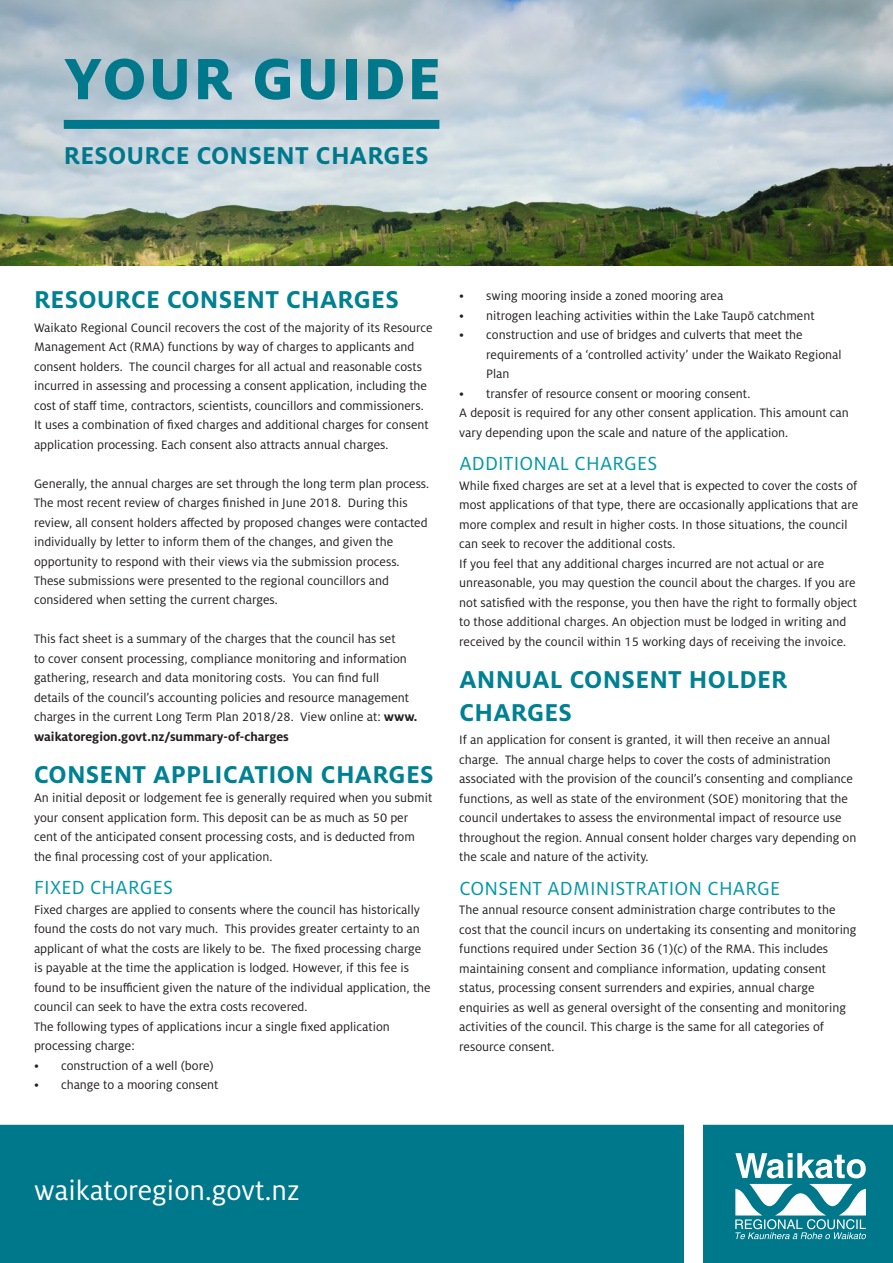
<style>
.page{position:relative;width:893px;height:1263px;background:#fff}
.page>*{position:absolute;margin:0;border:0;box-sizing:border-box;transform-origin:0 0}
.t1{font:800 64.5px "Milo Pro";letter-spacing:.03em;color:#00788b}
.t2{font:30px "Milo Pro";color:#fff}
.t3{font:700 27px/33px "Milo Pro";letter-spacing:.01em;color:#008192}
.t4{font:700 27px "Milo Pro";letter-spacing:.01em;color:#00788b}
.t5{font:21px "Milo Pro";letter-spacing:.01em;color:#0298a7}
.t6{font:13.5px/19.5px "Milo Pro";color:#231f20}
.s1{font-weight:700}
</style>
<div class="page">
<div style="left:0;top:1125px;width:893px;height:138px;background:#00788b"></div>
<svg style="left:735px;top:1153px;width:131px;height:25px"></svg>
<svg style="left:735px;top:1184px;width:131px;height:55px"></svg>
<div style="left:685px;top:1117px;width:18px;height:146px;background:#fff"></div>
<img style="left:0;top:0;width:893px;height:266px">
<div style="left:64px;top:120px;width:375px;height:9px;background:#00788b"></div>
<h1 class="t1" style="left:64px;top:42px;width:378px">YOUR GUIDE</h1>
<h3 class="t4" style="left:64px;top:140px;width:366px">RESOURCE CONSENT CHARGES</h3>
<h3 class="t3" style="left:34px;top:283px;width:366px">RESOURCE CONSENT CHARGES</h3>
<p class="t6" style="left:34px;top:318px;width:400px">Waikato Regional Council recovers the cost of the majority of its Resource Management Act (RMA) functions by way of charges to applicants and consent holders. The council charges for all actual and reasonable costs incurred in assessing and processing a consent application, including the cost of staff time, contractors, scientists, councillors and commissioners.<br>It uses a combination of fixed charges and additional charges for consent application processing. Each consent also attracts annual charges.</p>
<p class="t6" style="left:34px;top:474px;width:397px">Generally, the annual charges are set through the long term plan process.<br>The most recent review of charges finished in June 2018. During this review, all consent holders affected by proposed changes were contacted individually by letter to inform them of the changes, and given the opportunity to respond with their views via the submission process.<br>These submissions were presented to the regional councillors and considered when setting the current charges.</p>
<p class="t6" style="left:34px;top:630px;width:385px">This fact sheet is a summary of the charges that the council has set<br>to cover consent processing, compliance monitoring and information gathering, research and data monitoring costs. You can find full details of the council’s accounting policies and resource management charges in the current Long Term Plan 2018/28. View online at: <span class="s1">www. waikatoregion.govt.nz/summary-of-charges</span></p>
<h3 class="t3" style="left:34px;top:757px;width:401px">CONSENT APPLICATION CHARGES</h3>
<p class="t6" style="left:34px;top:788px;width:400px">An initial deposit or lodgement fee is generally required when you submit your consent application form. This deposit can be as much as 50 per cent of the anticipated consent processing costs, and is deducted from the final processing cost of your application.</p>
<h3 class="t5" style="left:34px;top:876px;width:140px">FIXED CHARGES</h3>
<p class="t6" style="left:34px;top:900px;width:398px">Fixed charges are applied to consents where the council has historically found the costs do not vary much. This provides greater certainty to an applicant of what the costs are likely to be. The fixed processing charge is payable at the time the application is lodged. However, if this fee is found to be insufficient given the nature of the individual application, the council can seek to have the extra costs recovered.<br>The following types of applications incur a single fixed application processing charge:</p>
<p class="t6" style="left:34px;top:1056px;width:181px">• construction of a well (bore)</p>
<p class="t6" style="left:34px;top:1075px;width:186px">• change to a mooring consent</p>
<p class="t6" style="left:459px;top:286px;width:266px">• swing mooring inside a zoned mooring area</p>
<p class="t6" style="left:459px;top:306px;width:357px">• nitrogen leaching activities within the Lake Taupō catchment</p>
<p class="t6" style="left:486px;top:325px;width:357px;text-indent:-27px">• construction and use of bridges and culverts that meet the requirements of a ‘controlled activity’ under the Waikato Regional<br>Plan</p>
<p class="t6" style="left:459px;top:384px;width:391px">• transfer of resource consent or mooring consent.<br>A deposit is required for any other consent application. This amount can vary depending upon the scale and nature of the application.</p>
<h3 class="t5" style="left:459px;top:452px;width:200px">ADDITIONAL CHARGES</h3>
<p class="t6" style="left:459px;top:476px;width:400px">While fixed charges are set at a level that is expected to cover the costs of most applications of that type, there are occasionally applications that are more complex and result in higher costs. In those situations, the council can seek to recover the additional costs.<br>If you feel that any additional charges incurred are not actual or are unreasonable, you may question the council about the charges. If you are not satisfied with the response, you then have the right to formally object to those additional charges. An objection must be lodged in writing and received by the council within 15 working days of receiving the invoice.</p>
<h3 class="t3" style="left:459px;top:662px;width:330px">ANNUAL CONSENT HOLDER<br>CHARGES</h3>
<p class="t6" style="left:459px;top:730px;width:399px">If an application for consent is granted, it will then receive an annual charge. The annual charge helps to cover the costs of administration associated with the provision of the council’s consenting and compliance functions, as well as state of the environment (SOE) monitoring that the council undertakes to assess the environmental impact of resource use throughout the region. Annual consent holder charges vary depending on the scale and nature of the activity.</p>
<h3 class="t5" style="left:459px;top:877px;width:322px">CONSENT ADMINISTRATION CHARGE</h3>
<p class="t6" style="left:459px;top:900px;width:399px">The annual resource consent administration charge contributes to the cost that the council incurs on undertaking its consenting and monitoring functions required under Section 36 (1)(c) of the RMA. This includes maintaining consent and compliance information, updating consent status, processing consent surrenders and expiries, annual charge enquiries as well as general oversight of the consenting and monitoring activities of the council. This charge is the same for all categories of resource consent.</p>
<h2 class="t2" style="left:34px;top:1174px;width:267px">waikatoregion.govt.nz</h2>
</div>
